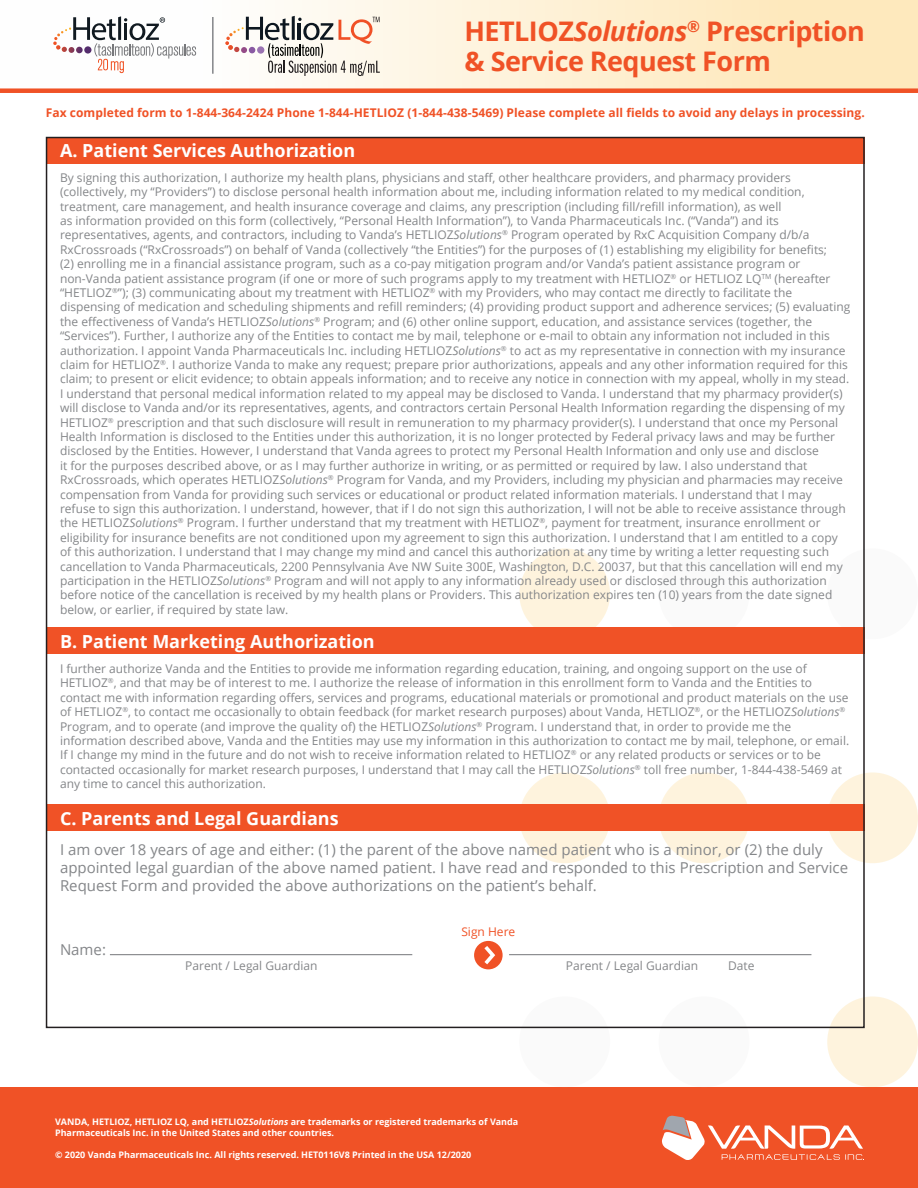
<style>
.page{position:relative;width:918px;height:1188px;background:#fff}
.page>*{position:absolute;margin:0;border:0;box-sizing:border-box;transform-origin:0 0}
.t1{font:700 27px/30px "Open Sans";letter-spacing:-.02em;color:#f05226}
.t2{font:700 18px "Open Sans";color:#fff}
.t3{font:15px/18px "Open Sans";color:#848689}
.t4{font:12px/14.4px "Open Sans";color:#848689}
.t5{font:700 12px "Open Sans";letter-spacing:.005em;color:#f05226}
.t6{font:12px "Open Sans";color:#f05226}
.t7{font:700 9px/10.8px "Open Sans";color:#fff}
.s1{font-style:italic}
</style>
<div class="page">
<div style="left:0;top:1088px;width:918px;height:100px;background:#f05226"></div>
<div style="left:519px;top:548px;width:91px;height:91px;background:#fef3dd;border-radius:50%"></div>
<div style="left:659px;top:548px;width:90px;height:91px;background:#fafafa;border-radius:50%"></div>
<div style="left:827px;top:548px;width:91px;height:91px;background:#fafafa;border-radius:50%"></div>
<div style="left:519px;top:772px;width:91px;height:91px;background:#fef3dd;border-radius:50%"></div>
<div style="left:659px;top:772px;width:90px;height:91px;background:#fef3dd;border-radius:50%"></div>
<div style="left:827px;top:772px;width:91px;height:91px;background:#fef3dd;border-radius:50%"></div>
<div style="left:519px;top:996px;width:91px;height:91px;background:#fafafa;border-radius:50%"></div>
<div style="left:659px;top:996px;width:90px;height:91px;background:#fafafa;border-radius:50%"></div>
<div style="left:827px;top:996px;width:91px;height:91px;background:#fef3dd;border-radius:50%"></div>
<div style="left:46px;top:137px;width:819px;height:27px;background:#f05226"></div>
<div style="left:46px;top:627px;width:819px;height:27px;background:#f05226"></div>
<div style="left:46px;top:804px;width:819px;height:27px;background:#f05226"></div>
<div style="left:0;top:0;width:918px;height:91px;background:linear-gradient(to right,#feffff,#fee7b6)"></div>
<div style="left:0;top:88px;width:918px;height:5px;background:#f05226"></div>
<hr style="left:110px;top:954px;width:302px;height:1px;background:#848689">
<hr style="left:509px;top:954px;width:302px;height:1px;background:#848689">
<svg style="left:474px;top:941px;width:29px;height:28px"></svg>
<svg style="left:662px;top:1115px;width:202px;height:45px"></svg>
<svg style="left:53px;top:16px;width:143px;height:57px"></svg>
<svg style="left:225px;top:16px;width:155px;height:60px"></svg>
<hr style="left:212px;top:17px;width:2px;height:57px;background:#848689">
<p class="t1" style="left:464px;top:15px;width:402px">HETLIOZ<span class="s1">Solutions</span><sup>®</sup> Prescription &amp; Service Request Form</p>
<p class="t5" style="left:46px;top:104px;width:820px">Fax completed form to 1-844-364-2424 Phone 1-844-HETLIOZ (1-844-438-5469) Please complete all fields to avoid any delays in processing.</p>
<p class="t2" style="left:60px;top:138px;width:297px">A. Patient Services Authorization</p>
<p class="t4" style="left:60px;top:170px;width:792px">By signing this authorization, I authorize my health plans, physicians and staff, other healthcare providers, and pharmacy providers (collectively, my “Providers”) to disclose personal health information about me, including information related to my medical condition, treatment, care management, and health insurance coverage and claims, any prescription (including fill/refill information), as well<br>as information provided on this form (collectively, “Personal Health Information”), to Vanda Pharmaceuticals Inc. (“Vanda”) and its representatives, agents, and contractors, including to Vanda’s HETLIOZ<span class="s1">Solutions</span><sup>®</sup> Program operated by RxC Acquisition Company d/b/a RxCrossroads (“RxCrossroads”) on behalf of Vanda (collectively “the Entities”) for the purposes of (1) establishing my eligibility for benefits;<br>(2) enrolling me in a financial assistance program, such as a co-pay mitigation program and/or Vanda’s patient assistance program or non-Vanda patient assistance program (if one or more of such programs apply to my treatment with HETLIOZ<sup>®</sup> or HETLIOZ LQ<sup>TM</sup> (hereafter “HETLIOZ<sup>®</sup>”); (3) communicating about my treatment with HETLIOZ<sup>®</sup> with my Providers, who may contact me directly to facilitate the dispensing of medication and scheduling shipments and refill reminders; (4) providing product support and adherence services; (5) evaluating the effectiveness of Vanda’s HETLIOZ<span class="s1">Solutions</span><sup>®</sup> Program; and (6) other online support, education, and assistance services (together, the “Services”). Further, I authorize any of the Entities to contact me by mail, telephone or e-mail to obtain any information not included in this authorization. I appoint Vanda Pharmaceuticals Inc. including HETLIOZ<span class="s1">Solutions</span><sup>®</sup> to act as my representative in connection with my insurance claim for HETLIOZ<sup>®</sup>. I authorize Vanda to make any request; prepare prior authorizations, appeals and any other information required for this claim; to present or elicit evidence; to obtain appeals information; and to receive any notice in connection with my appeal, wholly in my stead.<br>I understand that personal medical information related to my appeal may be disclosed to Vanda. I understand that my pharmacy provider(s) will disclose to Vanda and/or its representatives, agents, and contractors certain Personal Health Information regarding the dispensing of my HETLIOZ<sup>®</sup> prescription and that such disclosure will result in remuneration to my pharmacy provider(s). I understand that once my Personal Health Information is disclosed to the Entities under this authorization, it is no longer protected by Federal privacy laws and may be further disclosed by the Entities. However, I understand that Vanda agrees to protect my Personal Health Information and only use and disclose<br>it for the purposes described above, or as I may further authorize in writing, or as permitted or required by law. I also understand that RxCrossroads, which operates HETLIOZ<span class="s1">Solutions</span><sup>®</sup> Program for Vanda, and my Providers, including my physician and pharmacies may receive compensation from Vanda for providing such services or educational or product related information materials. I understand that I may<br>refuse to sign this authorization. I understand, however, that if I do not sign this authorization, I will not be able to receive assistance through the HETLIOZ<span class="s1">Solutions</span><sup>®</sup> Program. I further understand that my treatment with HETLIOZ<sup>®</sup>, payment for treatment, insurance enrollment or eligibility for insurance benefits are not conditioned upon my agreement to sign this authorization. I understand that I am entitled to a copy of this authorization. I understand that I may change my mind and cancel this authorization at any time by writing a letter requesting such cancellation to Vanda Pharmaceuticals, 2200 Pennsylvania Ave NW Suite 300E, Washington, D.C. 20037, but that this cancellation will end my participation in the HETLIOZ<span class="s1">Solutions</span><sup>®</sup> Program and will not apply to any information already used or disclosed through this authorization before notice of the cancellation is received by my health plans or Providers. This authorization expires ten (10) years from the date signed below, or earlier, if required by state law.</p>
<p class="t2" style="left:60px;top:628px;width:316px">B. Patient Marketing Authorization</p>
<p class="t4" style="left:60px;top:661px;width:748px">I further authorize Vanda and the Entities to provide me information regarding education, training, and ongoing support on the use of</p>
<p class="t4" style="left:60px;top:675px;width:754px">HETLIOZ<sup>®</sup>, and that may be of interest to me. I authorize the release of information in this enrollment form to Vanda and the Entities to</p>
<p class="t4" style="left:60px;top:690px;width:790px">contact me with information regarding offers, services and programs, educational materials or promotional and product materials on the use</p>
<p class="t4" style="left:60px;top:704px;width:791px">of HETLIOZ<sup>®</sup>, to contact me occasionally to obtain feedback (for market research purposes) about Vanda, HETLIOZ<sup>®</sup>, or the HETLIOZ<span class="s1">Solutions</span><sup>® </sup>Program, and to operate (and improve the quality of) the HETLIOZ<span class="s1">Solutions</span><sup>®</sup> Program. I understand that, in order to provide me the information described above, Vanda and the Entities may use my information in this authorization to contact me by mail, telephone, or email.<br>If I change my mind in the future and do not wish to receive information related to HETLIOZ<sup>®</sup> or any related products or services or to be contacted occasionally for market research purposes, I understand that I may call the HETLIOZ<span class="s1">Solutions</span><sup>®</sup> toll free number, 1-844-438-5469 at any time to cancel this authorization.</p>
<p class="t2" style="left:60px;top:805px;width:280px">C. Parents and Legal Guardians</p>
<p class="t3" style="left:60px;top:840px;width:790px">I am over 18 years of age and either: (1) the parent of the above named patient who is a minor, or (2) the duly appointed legal guardian of the above named patient. I have read and responded to this Prescription and Service<br>Request Form and provided the above authorizations on the patient’s behalf.</p>
<p class="t3" style="left:60px;top:940px;width:48px">Name:</p>
<p class="t4" style="left:185px;top:958px;width:134px">Parent / Legal Guardian</p>
<p class="t6" style="left:461px;top:923px;width:55px">Sign Here</p>
<p class="t4" style="left:566px;top:958px;width:134px">Parent / Legal Guardian</p>
<p class="t4" style="left:728px;top:958px;width:28px">Date</p>
<p class="t7" style="left:55px;top:1116px;width:465px">VANDA, HETLIOZ, HETLIOZ LQ, and HETLIOZ<span class="s1">Solutions</span> are trademarks or registered trademarks of Vanda<br>Pharmaceuticals Inc. in the United States and other countries.</p>
<p class="t7" style="left:55px;top:1149px;width:418px">© 2020 Vanda Pharmaceuticals Inc. All rights reserved. HET0116V8 Printed in the USA 12/2020</p>
</div>
